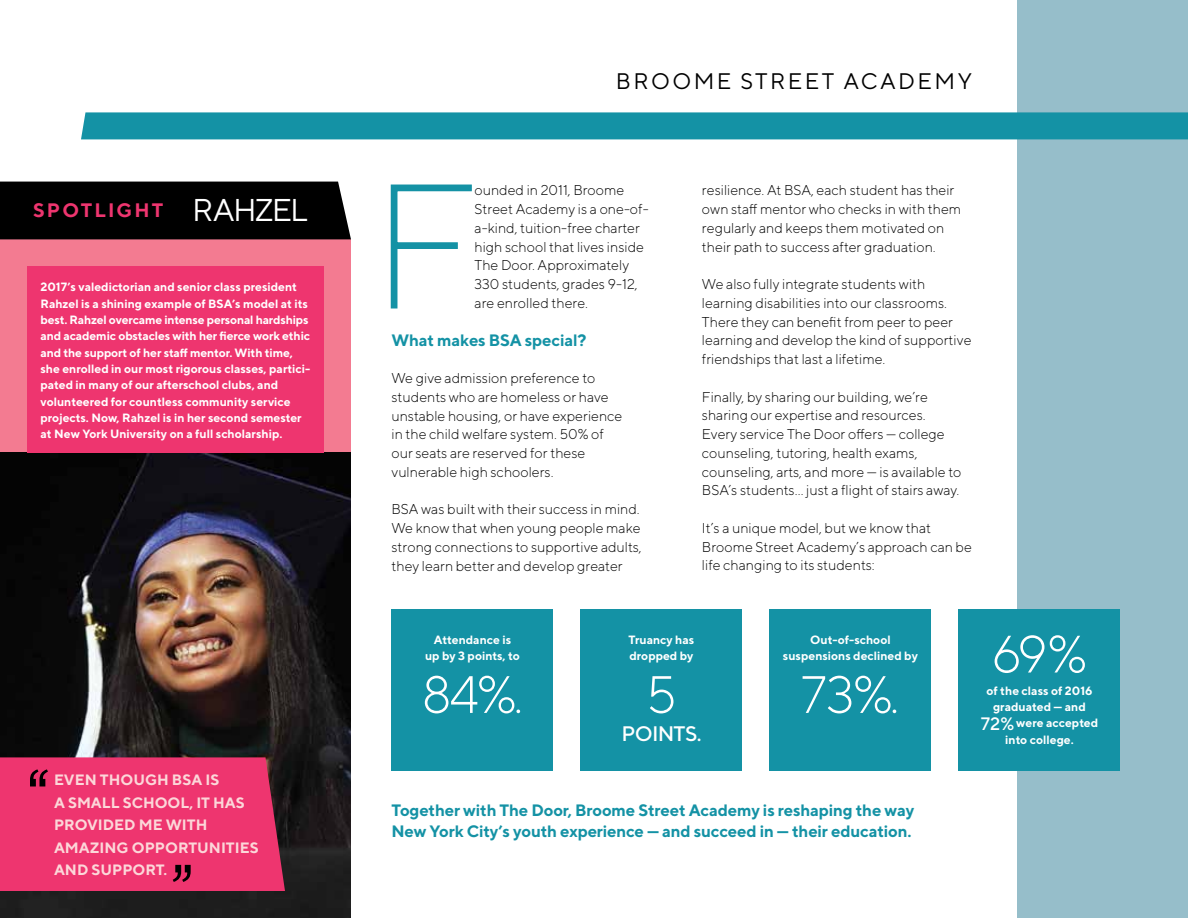
<style>
.page{position:relative;width:1188px;height:918px;background:#fff}
.page>*{position:absolute;margin:0;border:0;box-sizing:border-box;transform-origin:0 0}
.t1{font:200 174.9px "TT Norms";color:#1492a5}
.t2{font:300 52.5px "TT Norms";color:#fff}
.t3{font:22.5px "TT Norms";letter-spacing:.11em;color:#000}
.t4{font:500 21px "TT Norms";letter-spacing:-.04em;color:#fff}
.t5{font:700 19.5px "TT Norms";letter-spacing:.105em;color:#ee356f}
.t6{font:700 16.5px/21px "TT Norms";letter-spacing:-.01em;color:#1492a5}
.t7{font:700 15px/22.5px "TT Norms";color:#fcd7d9}
.t8{font:300 14.25px/18.8px "TT Norms";color:#000}
.t9{font:700 12px/16.4px "TT Norms";color:#fff;text-align:center}
.s1{font-weight:400;font-size:31.5px;color:#fff}
.s2{font-weight:500;font-size:18px}
</style>
<div class="page">
<div style="left:0;top:239px;width:351px;height:679px;background:#f37b91"></div>
<div style="left:1017px;top:0;width:171px;height:918px;background:#96beca"></div>
<div style="left:81px;top:112px;width:1107px;height:27px;background:#1492a5"></div>
<svg style="left:390px;top:184px;width:82px;height:125px"></svg>
<img style="left:0;top:453px;width:351px;height:465px">
<div style="left:770px;top:609px;width:162px;height:162px;background:#1492a5"></div>
<div style="left:392px;top:609px;width:162px;height:162px;background:#1492a5"></div>
<div style="left:580px;top:609px;width:162px;height:162px;background:#1492a5"></div>
<div style="left:27px;top:266px;width:297px;height:187px;background:#ee356f"></div>
<div style="left:0;top:757px;width:285px;height:134px;background:#ee356f"></div>
<div style="left:0;top:182px;width:351px;height:57px;background:#000"></div>
<div style="left:958px;top:609px;width:162px;height:162px;background:#1492a5"></div>
<h3 class="t5" style="left:33px;top:198px;width:276px">SPOTLIGHT <span class="s1">RAHZEL</span></h3>
<p class="t9" style="left:40px;top:279px;width:271px;text-align:left">2017’s valedictorian and senior class president Rahzel is a shining example of BSA’s model at its best. Rahzel overcame intense personal hardships and academic obstacles with her fierce work ethic and the support of her staff mentor. With time, she enrolled in our most rigorous classes, partici&shy;pated in many of our afterschool clubs, and volunteered for countless community service projects. Now, Rahzel is in her second semester at New York University on a full scholarship.</p>
<p class="t7" style="left:54px;top:769px;width:206px">EVEN THOUGH BSA IS<br>A SMALL SCHOOL, IT HAS<br>PROVIDED ME WITH<br>AMAZING OPPORTUNITIES<br>AND SUPPORT.</p>
<h3 class="t3" style="left:616px;top:67px;width:358px">BROOME STREET ACADEMY</h3>
<h1 class="t1" style="left:371px;top:139px;width:106px">F</h1>
<p class="t8" style="left:475px;top:181px;width:176px">ounded in 2011, Broome<br>Street Academy is a one-of&shy;a-kind, tuition-free charter high school that lives inside<br>The Door. Approximately<br>330 students, grades 9-12, are enrolled there.</p>
<p class="t6" style="left:392px;top:330px;width:197px">What makes BSA special?</p>
<p class="t8" style="left:392px;top:368px;width:232px">We give admission preference to students who are homeless or have unstable housing, or have experience in the child welfare system. 50% of our seats are reserved for these vulnerable high schoolers.</p>
<p class="t8" style="left:392px;top:500px;width:252px">BSA was built with their success in mind.<br>We know that when young people make strong connections to supportive adults, they learn better and develop greater</p>
<p class="t8" style="left:702px;top:181px;width:261px">resilience. At BSA, each student has their own staff mentor who checks in with them regularly and keeps them motivated on their path to success after graduation.</p>
<p class="t8" style="left:702px;top:274px;width:271px">We also fully integrate students with learning disabilities into our classrooms.<br>There they can benefit from peer to peer learning and develop the kind of supportive friendships that last a lifetime.</p>
<p class="t8" style="left:702px;top:387px;width:261px">Finally, by sharing our building, we’re sharing our expertise and resources.<br>Every service The Door offers — college counseling, tutoring, health exams, counseling, arts, and more — is available to BSA’s students… just a flight of stairs away.</p>
<p class="t8" style="left:702px;top:518px;width:271px">It’s a unique model, but we know that<br>Broome Street Academy’s approach can be life changing to its students:</p>
<p class="t9" style="left:425px;top:631px;width:96px">Attendance is up by 3 points, to</p>
<h2 class="t2" style="left:421px;top:662px;width:104px">84%.</h2>
<p class="t9" style="left:629px;top:631px;width:67px;text-align:left">Truancy has dropped by</p>
<h2 class="t2" style="left:646px;top:662px;width:33px">5</h2>
<h3 class="t4" style="left:621px;top:721px;width:82px">POINTS.</h3>
<p class="t9" style="left:783px;top:631px;width:137px">Out-of-school suspensions declined by</p>
<h2 class="t2" style="left:801px;top:662px;width:100px">73%.</h2>
<p class="t6" style="left:392px;top:799px;width:524px">Together with The Door, Broome Street Academy is reshaping the way<br>New York City’s youth experience — and succeed in — their education.</p>
<h2 class="t2" style="left:992px;top:622px;width:97px">69%</h2>
<p class="t9" style="left:981px;top:682px;width:119px">of the class of 2016 graduated — and<br><span class="s2">72%</span> were accepted into college.</p>
</div>
